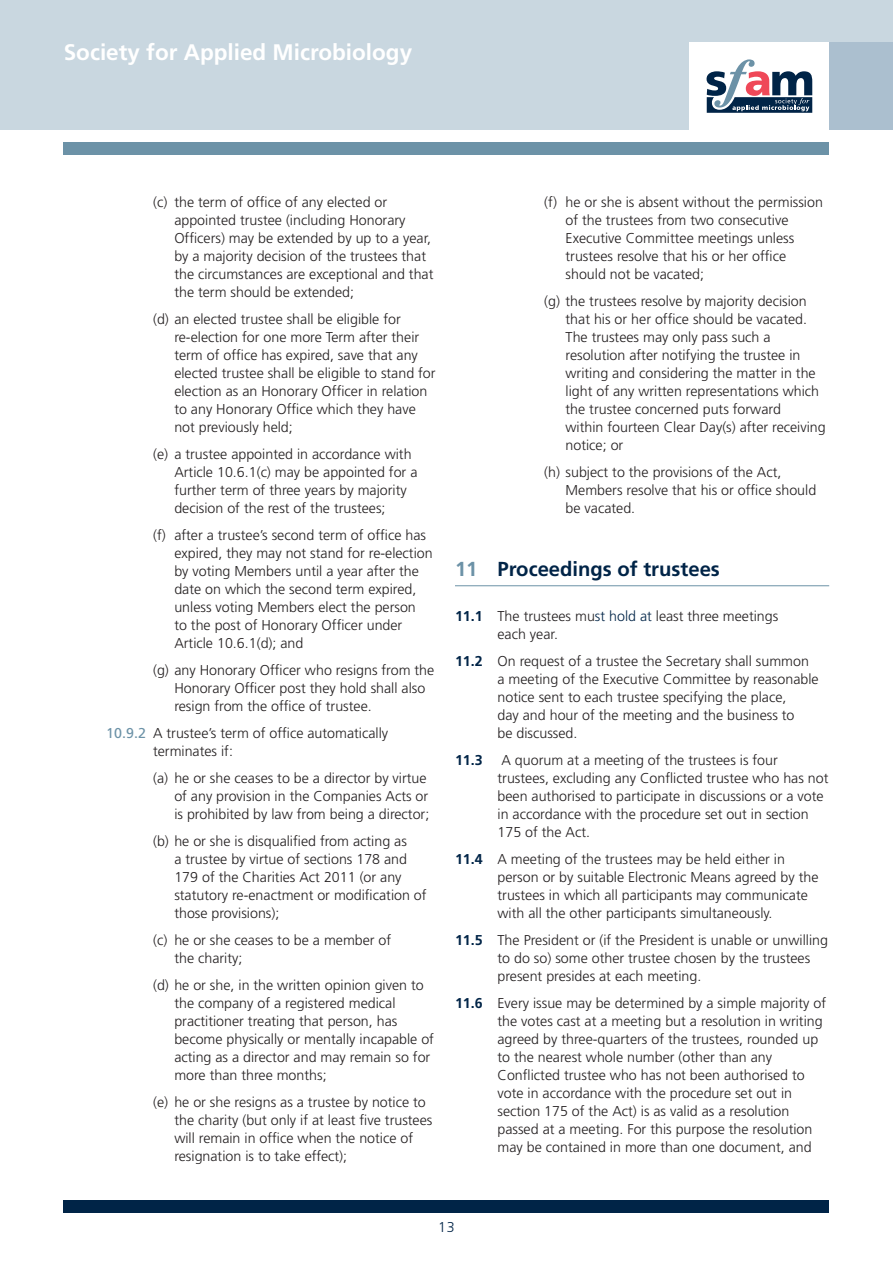
<style>
.page{position:relative;width:893px;height:1263px;background:#fff}
.page>*{position:absolute;margin:0;border:0;box-sizing:border-box;transform-origin:0 0}
.t1{font:700 22.5px "Frutiger";color:#fff}
.t2{font:700 20.25px "Frutiger";color:#002447}
.t3{font:300 14.25px/18px "Frutiger";color:#231f20}
.t4{font:700 14.25px "Frutiger";color:#002447}
.t5{font:300 14.25px "Frutiger";color:#002447}
.s1{font-weight:400;color:#6c92a7}
.s2{color:#6c92a7}
.s3{font-weight:700;color:#002447}
.s4{color:#002447}
</style>
<div class="page">
<hr style="left:455px;top:585px;width:374px;height:1px;background:#6c92a7">
<div style="left:64px;top:142px;width:765px;height:13px;background:#6c92a7"></div>
<div style="left:64px;top:1200px;width:765px;height:12px;background:#002447"></div>
<div style="left:0;top:0;width:893px;height:130px;background:#c9d7e0"></div>
<div style="left:690px;top:43px;width:139px;height:87px;background:#fff"></div>
<svg style="left:707px;top:59px;width:105px;height:54px"></svg>
<div style="left:829px;top:43px;width:64px;height:87px;background:#abbfcf"></div>
<p class="t1" style="left:64px;top:39px;width:350px">Society for Applied Microbiology</p>
<p class="t3" style="left:174px;top:193px;width:261px;text-indent:-21px">(c) the term of office of any elected or appointed trustee (including Honorary Officers) may be extended by up to a year, by a majority decision of the trustees that the circumstances are exceptional and that the term should be extended;</p>
<p class="t3" style="left:174px;top:310px;width:263px;text-indent:-21px">(d) an elected trustee shall be eligible for re-election for one more Term after their term of office has expired, save that any elected trustee shall be eligible to stand for election as an Honorary Officer in relation to any Honorary Office which they have not previously held;</p>
<p class="t3" style="left:174px;top:445px;width:245px;text-indent:-21px">(e) a trustee appointed in accordance with Article 10.6.1(c) may be appointed for a further term of three years by majority decision of the rest of the trustees;</p>
<p class="t3" style="left:174px;top:526px;width:260px;text-indent:-21px">(f) after a trustee’s second term of office has expired, they may not stand for re-election by voting Members until a year after the date on which the second term expired, unless voting Members elect the person<br>to the post of Honorary Officer under Article 10.6.1(d); and</p>
<p class="t3" style="left:174px;top:661px;width:261px;text-indent:-21px">(g) any Honorary Officer who resigns from the<br>Honorary Officer post they hold shall also resign from the office of trustee.</p>
<p class="t3" style="left:153px;top:724px;width:237px;text-indent:-47px"><span class="s1">10.9.2</span> A trustee’s term of office automatically terminates if:</p>
<p class="t3" style="left:174px;top:769px;width:256px;text-indent:-21px">(a) he or she ceases to be a director by virtue of any provision in the Companies Acts or is prohibited by law from being a director;</p>
<p class="t3" style="left:174px;top:832px;width:254px;text-indent:-21px">(b) he or she is disqualified from acting as<br>a trustee by virtue of sections 178 and 179 of the Charities Act 2011 (or any statutory re-enactment or modification of those provisions);</p>
<p class="t3" style="left:174px;top:931px;width:218px;text-indent:-21px">(c) he or she ceases to be a member of the charity;</p>
<p class="t3" style="left:174px;top:976px;width:261px;text-indent:-21px">(d) he or she, in the written opinion given to the company of a registered medical practitioner treating that person, has become physically or mentally incapable of acting as a director and may remain so for more than three months;</p>
<p class="t3" style="left:174px;top:1093px;width:260px;text-indent:-21px">(e) he or she resigns as a trustee by notice to the charity (but only if at least five trustees will remain in office when the notice of resignation is to take effect);</p>
<p class="t3" style="left:566px;top:193px;width:259px;text-indent:-21px">(f) he or she is absent without the permission of the trustees from two consecutive Executive Committee meetings unless trustees resolve that his or her office should not be vacated;</p>
<p class="t3" style="left:566px;top:292px;width:262px;text-indent:-21px">(g) the trustees resolve by majority decision that his or her office should be vacated.<br>The trustees may only pass such a resolution after notifying the trustee in writing and considering the matter in the light of any written representations which the trustee concerned puts forward<br>within fourteen Clear Day(s) after receiving notice; or</p>
<p class="t3" style="left:566px;top:463px;width:252px;text-indent:-21px">(h) subject to the provisions of the Act,<br>Members resolve that his or office should be vacated.</p>
<p class="t2" style="left:455px;top:557px;width:266px"><span class="s2">11</span> Proceedings of trustees</p>
<p class="t3" style="left:497px;top:607px;width:282px;text-indent:-43px"><span class="s3">11.1</span> The trustees mu<span class="s4">st hold at</span> least three meetings each year.</p>
<p class="t3" style="left:497px;top:652px;width:323px;text-indent:-43px"><span class="s3">11.2</span> On request of a trustee the Secretary shall summon a meeting of the Executive Committee by reasonable notice sent to each trustee specifying the place,<br>day and hour of the meeting and the business to<br>be discussed.</p>
<p class="t4" style="left:455px;top:752px;width:29px">11.3</p>
<p class="t3" style="left:497px;top:751px;width:332px">A quorum at a meeting of the trustees is four trustees, excluding any Conflicted trustee who has not been authorised to participate in discussions or a vote in accordance with the procedure set out in section 175 of the Act.</p>
<p class="t3" style="left:497px;top:850px;width:322px;text-indent:-43px"><span class="s3">11.4</span> A meeting of the trustees may be held either in person or by suitable Electronic Means agreed by the trustees in which all participants may communicate with all the other participants simultaneously.</p>
<p class="t3" style="left:497px;top:931px;width:332px;text-indent:-43px"><span class="s3">11.5</span> The President or (if the President is unable or unwilling to do so) some other trustee chosen by the trustees present presides at each meeting.</p>
<p class="t3" style="left:497px;top:994px;width:330px;text-indent:-43px"><span class="s3">11.6</span> Every issue may be determined by a simple majority of the votes cast at a meeting but a resolution in writing agreed by three-quarters of the trustees, rounded up to the nearest whole number (other than any Conflicted trustee who has not been authorised to vote in accordance with the procedure set out in section 175 of the Act) is as valid as a resolution passed at a meeting. For this purpose the resolution may be contained in more than one document, and</p>
<p class="t5" style="left:438px;top:1219px;width:18px">13</p>
</div>
